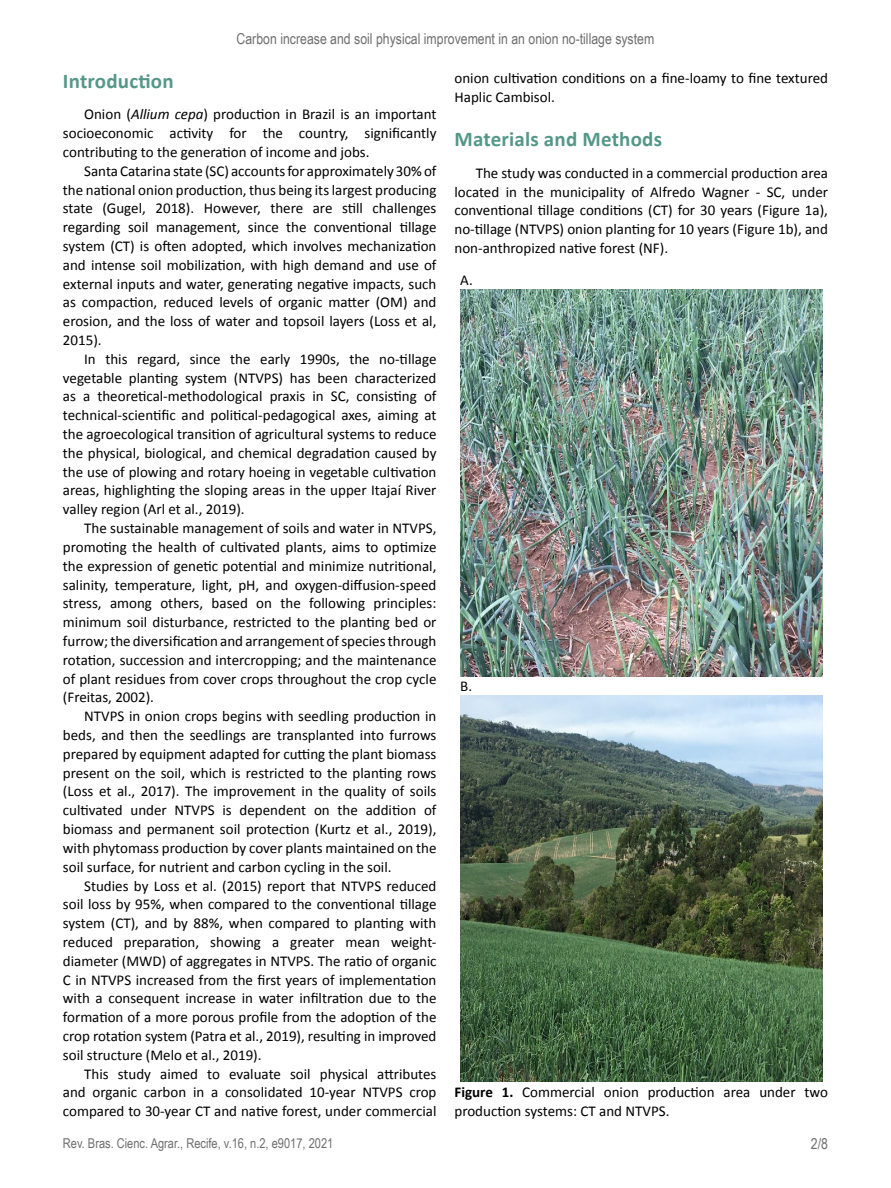
<style>
.page{position:relative;width:891px;height:1188px;background:#fff}
.page>*{position:absolute;margin:0;border:0;box-sizing:border-box;transform-origin:0 0}
.t1{font:700 21px "Calibri";letter-spacing:.01em;color:#549788}
.t2{font:15px/18.8px "Calibri";color:#000;text-align:justify}
.t3{font:15px "Arial Narrow";color:#706f6f}
.t4{font:13.5px "Arial Narrow";color:#706f6f}
.s1{font-style:italic}
.s2{font-weight:700}
</style>
<div class="page">
<img style="left:460px;top:695px;width:362px;height:387px">
<img style="left:460px;top:290px;width:362px;height:386px">
<p class="t3" style="left:237px;top:28px;width:419px">Carbon increase and soil physical improvement in an onion no-tillage system</p>
<h1 class="t1" style="left:63px;top:67px;width:112px">Introduction</h1>
<p class="t2" style="left:63px;top:105px;width:375px;text-indent:21px">Onion (<span class="s1">Allium cepa</span>) production in Brazil is an important socioeconomic activity for the country, significantly contributing to the generation of income and jobs.</p>
<p class="t2" style="left:63px;top:161px;width:375px;text-indent:21px">Santa Catarina state (SC) accounts for approximately 30% of the national onion production, thus being its largest producing state (Gugel, 2018). However, there are still challenges regarding soil management, since the conventional tillage system (CT) is often adopted, which involves mechanization and intense soil mobilization, with high demand and use of external inputs and water, generating negative impacts, such as compaction, reduced levels of organic matter (OM) and erosion, and the loss of water and topsoil layers (Loss et al, 2015).</p>
<p class="t2" style="left:63px;top:350px;width:375px;text-indent:21px">In this regard, since the early 1990s, the no-tillage vegetable planting system (NTVPS) has been characterized as a theoretical-methodological praxis in SC, consisting of technical-scientific and political-pedagogical axes, aiming at the agroecological transition of agricultural systems to reduce the physical, biological, and chemical degradation caused by the use of plowing and rotary hoeing in vegetable cultivation areas, highlighting the sloping areas in the upper Itajaí River valley region (Arl et al., 2019).</p>
<p class="t2" style="left:63px;top:519px;width:375px;text-indent:21px">The sustainable management of soils and water in NTVPS, promoting the health of cultivated plants, aims to optimize the expression of genetic potential and minimize nutritional, salinity, temperature, light, pH, and oxygen-diffusion-speed stress, among others, based on the following principles: minimum soil disturbance, restricted to the planting bed or furrow; the diversification and arrangement of species through rotation, succession and intercropping; and the maintenance of plant residues from cover crops throughout the crop cycle (Freitas, 2002).</p>
<p class="t2" style="left:63px;top:707px;width:375px;text-indent:21px">NTVPS in onion crops begins with seedling production in beds, and then the seedlings are transplanted into furrows prepared by equipment adapted for cutting the plant biomass present on the soil, which is restricted to the planting rows (Loss et al., 2017). The improvement in the quality of soils cultivated under NTVPS is dependent on the addition of biomass and permanent soil protection (Kurtz et al., 2019), with phytomass production by cover plants maintained on the soil surface, for nutrient and carbon cycling in the soil.</p>
<p class="t2" style="left:63px;top:876px;width:375px;text-indent:21px">Studies by Loss et al. (2015) report that NTVPS reduced soil loss by 95%, when compared to the conventional tillage system (CT), and by 88%, when compared to planting with reduced preparation, showing a greater mean weight&shy;diameter (MWD) of aggregates in NTVPS. The ratio of organic C in NTVPS increased from the first years of implementation with a consequent increase in water infiltration due to the formation of a more porous profile from the adoption of the crop rotation system (Patra et al., 2019), resulting in improved soil structure (Melo et al., 2019).</p>
<p class="t2" style="left:63px;top:1064px;width:375px;text-indent:21px">This study aimed to evaluate soil physical attributes and organic carbon in a consolidated 10-year NTVPS crop compared to 30-year CT and native forest, under commercial</p>
<p class="t2" style="left:455px;top:69px;width:375px">onion cultivation conditions on a fine-loamy to fine textured<br>Haplic Cambisol.</p>
<h1 class="t1" style="left:454px;top:126px;width:209px">Materials and Methods</h1>
<p class="t2" style="left:455px;top:163px;width:375px;text-indent:21px">The study was conducted in a commercial production area located in the municipality of Alfredo Wagner - SC, under conventional tillage conditions (CT) for 30 years (Figure 1a), no-tillage (NTVPS) onion planting for 10 years (Figure 1b), and non-anthropized native forest (NF).</p>
<p class="t2" style="left:460px;top:271px;width:14px">A.</p>
<p class="t2" style="left:460px;top:677px;width:13px">B.</p>
<p class="t2" style="left:455px;top:1083px;width:375px"><span class="s2">Figure 1.</span> Commercial onion production area under two production systems: CT and NTVPS.</p>
<p class="t4" style="left:63px;top:1134px;width:272px">Rev. Bras. Cienc. Agrar., Recife, v.16, n.2, e9017, 2021</p>
<p class="t3" style="left:811px;top:1133px;width:19px">2/8</p>
</div>
